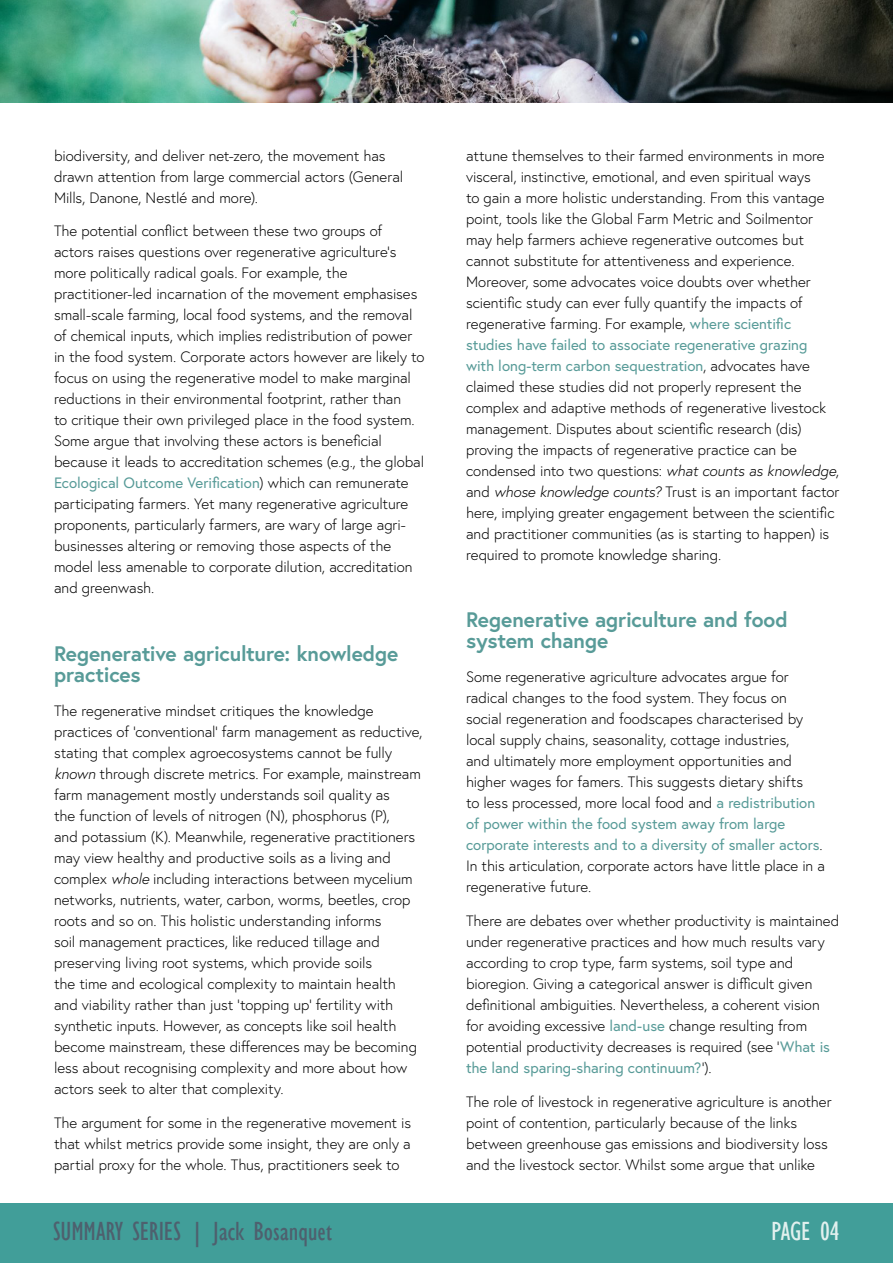
<style>
.page{position:relative;width:893px;height:1263px;background:#fff}
.page>*{position:absolute;margin:0;border:0;box-sizing:border-box;transform-origin:0 0}
.t1{font:condensed 27px "Gill Sans";letter-spacing:-.005em;color:#4e606e}
.t2{font:condensed 27px "Gill Sans";letter-spacing:-.005em;color:#e1f0ee}
.t3{font:700 21px/21px "Europa";letter-spacing:-.01em;color:#589b98}
.t4{font:300 15px/21px "Europa";letter-spacing:-.005em;color:#000}
.s1{font-weight:400;color:#589b98}
.s2{font-style:italic}
</style>
<div class="page">
<div style="left:0;top:1203px;width:893px;height:60px;background:#419e99"></div>
<img style="left:0;top:0;width:893px;height:102px">
<p class="t4" style="left:54px;top:145px;width:351px">biodiversity, and deliver net-zero, the movement has drawn attention from large commercial actors (General<br>Mills, Danone, Nestlé and more).</p>
<p class="t4" style="left:54px;top:220px;width:372px">The potential conflict between these two groups of actors raises questions over regenerative agriculture’s more politically radical goals. For example, the practitioner-led incarnation of the movement emphasises small-scale farming, local food systems, and the removal of chemical inputs, which implies redistribution of power in the food system. Corporate actors however are likely to focus on using the regenerative model to make marginal reductions in their environmental footprint, rather than<br>to critique their own privileged place in the food system.<br>Some argue that involving these actors is beneficial because it leads to accreditation schemes (e.g., the global <span class="s1">Ecological Outcome Verification</span>) which can remunerate participating farmers. Yet many regenerative agriculture proponents, particularly farmers, are wary of large agri&shy;businesses altering or removing those aspects of the model less amenable to corporate dilution, accreditation and greenwash.</p>
<h2 class="t3" style="left:54px;top:643px;width:346px">Regenerative agriculture: knowledge practices</h2>
<p class="t4" style="left:54px;top:700px;width:370px">The regenerative mindset critiques the knowledge practices of ‘conventional’ farm management as reductive, stating that complex agroecosystems cannot be fully <span class="s2">known</span> through discrete metrics. For example, mainstream farm management mostly understands soil quality as<br>the function of levels of nitrogen (N), phosphorus (P),<br>and potassium (K). Meanwhile, regenerative practitioners may view healthy and productive soils as a living and complex <span class="s2">whole</span> including interactions between mycelium networks, nutrients, water, carbon, worms, beetles, crop roots and so on. This holistic understanding informs<br>soil management practices, like reduced tillage and preserving living root systems, which provide soils<br>the time and ecological complexity to maintain health and viability rather than just ‘topping up’ fertility with synthetic inputs. However, as concepts like soil health become mainstream, these differences may be becoming less about recognising complexity and more about how actors seek to alter that complexity.</p>
<p class="t4" style="left:54px;top:1112px;width:359px;text-align:justify">The argument for some in the regenerative movement is that whilst metrics provide some insight, they are only a partial proxy for the whole. Thus, practitioners seek to</p>
<p class="t4" style="left:466px;top:145px;width:375px">attune themselves to their farmed environments in more visceral, instinctive, emotional, and even spiritual ways<br>to gain a more holistic understanding. From this vantage point, tools like the Global Farm Metric and Soilmentor may help farmers achieve regenerative outcomes but cannot substitute for attentiveness and experience.<br>Moreover, some advocates voice doubts over whether scientific study can ever fully quantify the impacts of regenerative farming. For example, <span class="s1">where scientific studies have failed to associate regenerative grazing<br>with long-term carbon sequestration</span>, advocates have claimed these studies did not properly represent the complex and adaptive methods of regenerative livestock management. Disputes about scientific research (dis) proving the impacts of regenerative practice can be condensed into two questions: <span class="s2">what counts as knowledge</span>, and <span class="s2">whose knowledge counts?</span> Trust is an important factor here, implying greater engagement between the scientific and practitioner communities (as is starting to happen) is required to promote knowledge sharing.</p>
<h2 class="t3" style="left:466px;top:609px;width:323px">Regenerative agriculture and food system change</h2>
<p class="t4" style="left:466px;top:666px;width:360px">Some regenerative agriculture advocates argue for radical changes to the food system. They focus on social regeneration and foodscapes characterised by local supply chains, seasonality, cottage industries,<br>and ultimately more employment opportunities and higher wages for famers. This suggests dietary shifts<br>to less processed, more local food and <span class="s1">a redistribution of power within the food system away from large corporate interests and to a diversity of smaller actors</span>.<br>In this articulation, corporate actors have little place in a regenerative future.</p>
<p class="t4" style="left:466px;top:910px;width:375px">There are debates over whether productivity is maintained under regenerative practices and how much results vary according to crop type, farm systems, soil type and bioregion. Giving a categorical answer is difficult given definitional ambiguities. Nevertheless, a coherent vision for avoiding excessive <span class="s1">land-use</span> change resulting from potential productivity decreases is required (see ‘<span class="s1">What is the land sparing-sharing continuum?</span>’).</p>
<p class="t4" style="left:466px;top:1091px;width:367px">The role of livestock in regenerative agriculture is another point of contention, particularly because of the links between greenhouse gas emissions and biodiversity loss and the livestock sector. Whilst some argue that unlike</p>
<h1 class="t1" style="left:53px;top:1216px;width:280px">SUMMARY SERIES | Jack Bosanquet</h1>
<h1 class="t2" style="left:771px;top:1216px;width:70px">PAGE 04</h1>
</div>
